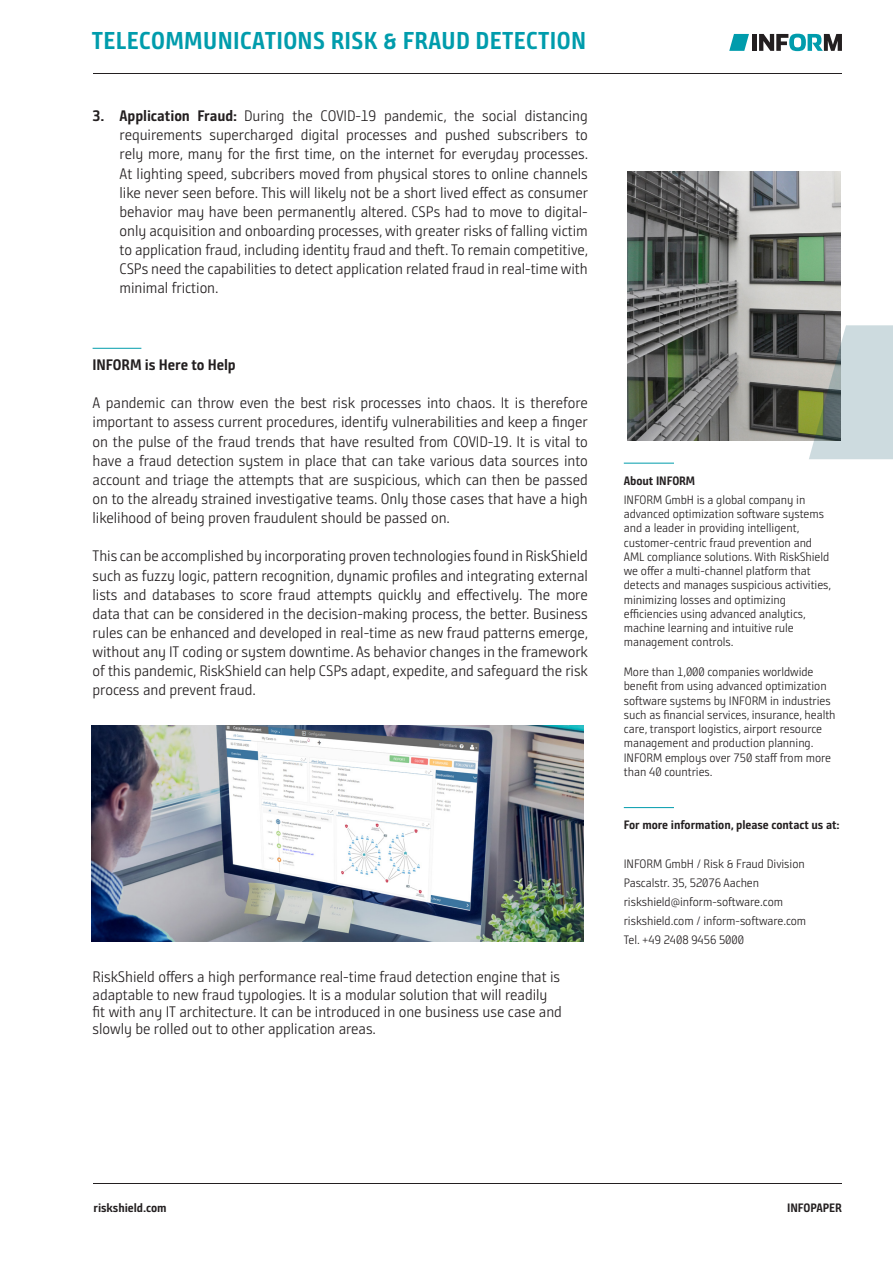
<style>
.page{position:relative;width:893px;height:1263px;background:#fff}
.page>*{position:absolute;margin:0;border:0;box-sizing:border-box;transform-origin:0 0}
.t1{font:700 24.45px "Bunday Sans Pro SG";letter-spacing:.015em;color:#009cac}
.t2{font:15.3px/19.2px "Bunday Sans Pro SG Se Ligh";letter-spacing:-.005em;color:#231f20;text-align:justify}
.t3{font:700 15.3px "Bunday Sans Pro SG";letter-spacing:-.005em;color:#231f20}
.t4{font:12.15px/14.2px "Bunday Sans Pro SG Se Ligh";letter-spacing:-.005em;color:#231f20}
.t5{font:700 12.15px "Bunday Sans Pro SG";letter-spacing:-.005em;color:#231f20}
.s1{font-family:"Bunday Sans Pro SG";font-weight:700}
</style>
<div class="page">
<hr style="left:93px;top:348px;width:48px;height:1px;background:#009cac">
<hr style="left:624px;top:463px;width:50px;height:1px;background:#009cac">
<hr style="left:624px;top:807px;width:50px;height:1px;background:#009cac">
<img style="left:627px;top:171px;width:214px;height:269px">
<svg style="left:809px;top:325px;width:84px;height:134px;background:#b3bebb"></svg>
<img style="left:91px;top:726px;width:493px;height:215px">
<hr style="left:94px;top:74px;width:748px;height:1px;background:#231f20">
<hr style="left:94px;top:1183px;width:748px;height:1px;background:#231f20">
<svg style="left:729px;top:34px;width:20px;height:17px"></svg>
<svg style="left:759px;top:34px;width:83px;height:17px"></svg>
<div style="left:752px;top:34px;width:5px;height:17px;background:#231f20"></div>
<h1 class="t1" style="left:92px;top:24px;width:496px">TELECOMMUNICATIONS RISK &amp; FRAUD DETECTION</h1>
<p class="t2" style="left:120px;top:106px;width:470px;text-indent:-27px"><span class="s1">3. Application Fraud:</span> During the COVID-19 pandemic, the social distancing requirements supercharged digital processes and pushed subscribers to rely more, many for the first time, on the internet for everyday processes.<br>At lighting speed, subcribers moved from physical stores to online channels like never seen before. This will likely not be a short lived effect as consumer behavior may have been permanently altered. CSPs had to move to digital&shy;only acquisition and onboarding processes, with greater risks of falling victim to application fraud, including identity fraud and theft. To remain competitive, CSPs need the capabilities to detect application related fraud in real-time with minimal friction.</p>
<p class="t3" style="left:93px;top:355px;width:145px">INFORM is Here to Help</p>
<p class="t2" style="left:93px;top:393px;width:497px">A pandemic can throw even the best risk processes into chaos. It is therefore important to assess current procedures, identify vulnerabilities and keep a finger on the pulse of the fraud trends that have resulted from COVID-19. It is vital to have a fraud detection system in place that can take various data sources into account and triage the attempts that are suspicious, which can then be passed on to the already strained investigative teams. Only those cases that have a high likelihood of being proven fraudulent should be passed on.</p>
<p class="t2" style="left:93px;top:546px;width:497px">This can be accomplished by incorporating proven technologies found in RiskShield such as fuzzy logic, pattern recognition, dynamic profiles and integrating external lists and databases to score fraud attempts quickly and effectively. The more data that can be considered in the decision-making process, the better. Business rules can be enhanced and developed in real-time as new fraud patterns emerge, without any IT coding or system downtime. As behavior changes in the framework of this pandemic, RiskShield can help CSPs adapt, expedite, and safeguard the risk process and prevent fraud.</p>
<p class="t2" style="left:93px;top:968px;width:471px;line-height:17.2px;text-align:left">RiskShield offers a high performance real-time fraud detection engine that is adaptable to new fraud typologies. It is a modular solution that will readily fit with any IT architecture. It can be introduced in one business use case and slowly be rolled out to other application areas.</p>
<p class="t5" style="left:624px;top:472px;width:73px">About INFORM</p>
<p class="t4" style="left:624px;top:492px;width:209px">INFORM GmbH is a global company in advanced optimization software systems and a leader in providing intelligent, customer-centric fraud prevention and AML compliance solutions. With RiskShield we offer a multi-channel platform that detects and manages suspicious activities, minimizing losses and optimizing efficiencies using advanced analytics, machine learning and intuitive rule management controls.</p>
<p class="t4" style="left:624px;top:665px;width:213px">More than 1,000 companies worldwide benefit from using advanced optimization software systems by INFORM in industries such as financial services, insurance, health care, transport logistics, airport resource management and production planning.<br>INFORM employs over 750 staff from more than 40 countries.</p>
<p class="t5" style="left:624px;top:817px;width:217px">For more information, please contact us at:</p>
<p class="t4" style="left:624px;top:853px;width:184px;line-height:19.2px">INFORM GmbH / Risk &amp; Fraud Division<br>Pascalstr. 35, 52076 Aachen riskshield@inform-software.com riskshield.com / inform-software.com<br>Tel. +49 2408 9456 5000</p>
<p class="t5" style="left:94px;top:1200px;width:75px">riskshield.com</p>
<p class="t5" style="left:787px;top:1200px;width:56px">INFOPAPER</p>
</div>
